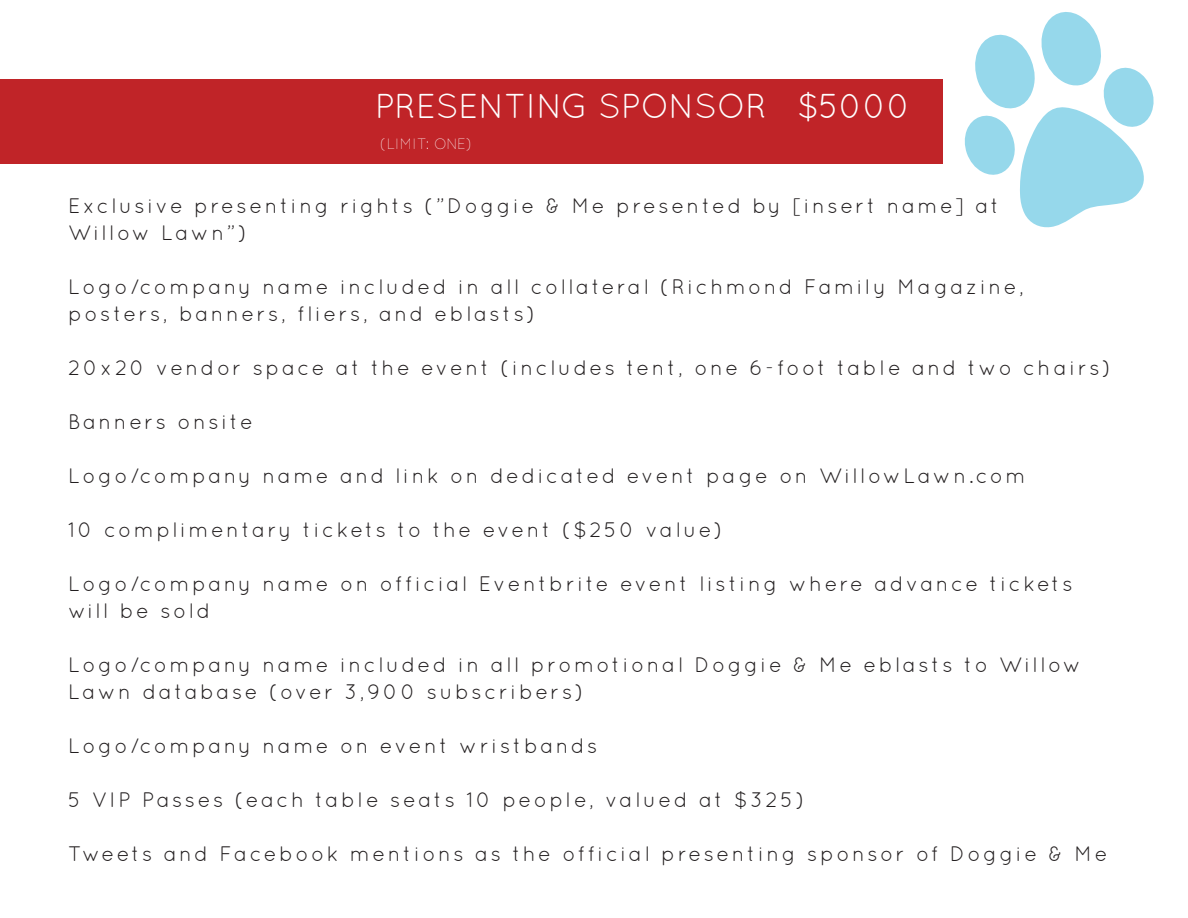
<style>
.page{position:relative;width:1188px;height:918px;background:#fff}
.page>*{position:absolute;margin:0;border:0;box-sizing:border-box;transform-origin:0 0}
.t1{font:34.5px "Quicksand";color:#fff}
.t2{font:21px/27px "Quicksand";letter-spacing:.12em;color:#231f20}
.t3{font:300 15px "Quicksand";color:#fff}
</style>
<div class="page">
<div style="left:0;top:79px;width:943px;height:84px;background:#c02428"></div>
<svg style="left:964px;top:12px;width:190px;height:216px"></svg>
<h1 class="t1" style="left:375px;top:86px;width:537px">PRESENTING SPONSOR $5000</h1>
<p class="t3" style="left:380px;top:136px;width:94px">(LIMIT: ONE)</p>
<p class="t2" style="left:68px;top:192px;width:933px">Exclusive presenting rights (”Doggie &amp; Me presented by [insert name] at<br>Willow Lawn”)</p>
<p class="t2" style="left:68px;top:273px;width:957px">Logo/company name included in all collateral (Richmond Family Magazine, posters, banners, fliers, and eblasts)</p>
<p class="t2" style="left:68px;top:354px;width:1044px">20x20 vendor space at the event (includes tent, one 6-foot table and two chairs)</p>
<p class="t2" style="left:68px;top:408px;width:186px">Banners onsite</p>
<p class="t2" style="left:68px;top:462px;width:959px">Logo/company name and link on dedicated event page on WillowLawn.com</p>
<p class="t2" style="left:68px;top:516px;width:656px">10 complimentary tickets to the event ($250 value)</p>
<p class="t2" style="left:68px;top:570px;width:1006px">Logo/company name on official Eventbrite event listing where advance tickets will be sold</p>
<p class="t2" style="left:68px;top:651px;width:1014px">Logo/company name included in all promotional Doggie &amp; Me eblasts to Willow<br>Lawn database (over 3,900 subscribers)</p>
<p class="t2" style="left:68px;top:732px;width:531px">Logo/company name on event wristbands</p>
<p class="t2" style="left:68px;top:786px;width:738px">5 VIP Passes (each table seats 10 people, valued at $325)</p>
<p class="t2" style="left:68px;top:840px;width:1041px">Tweets and Facebook mentions as the official presenting sponsor of Doggie &amp; Me</p>
</div>
